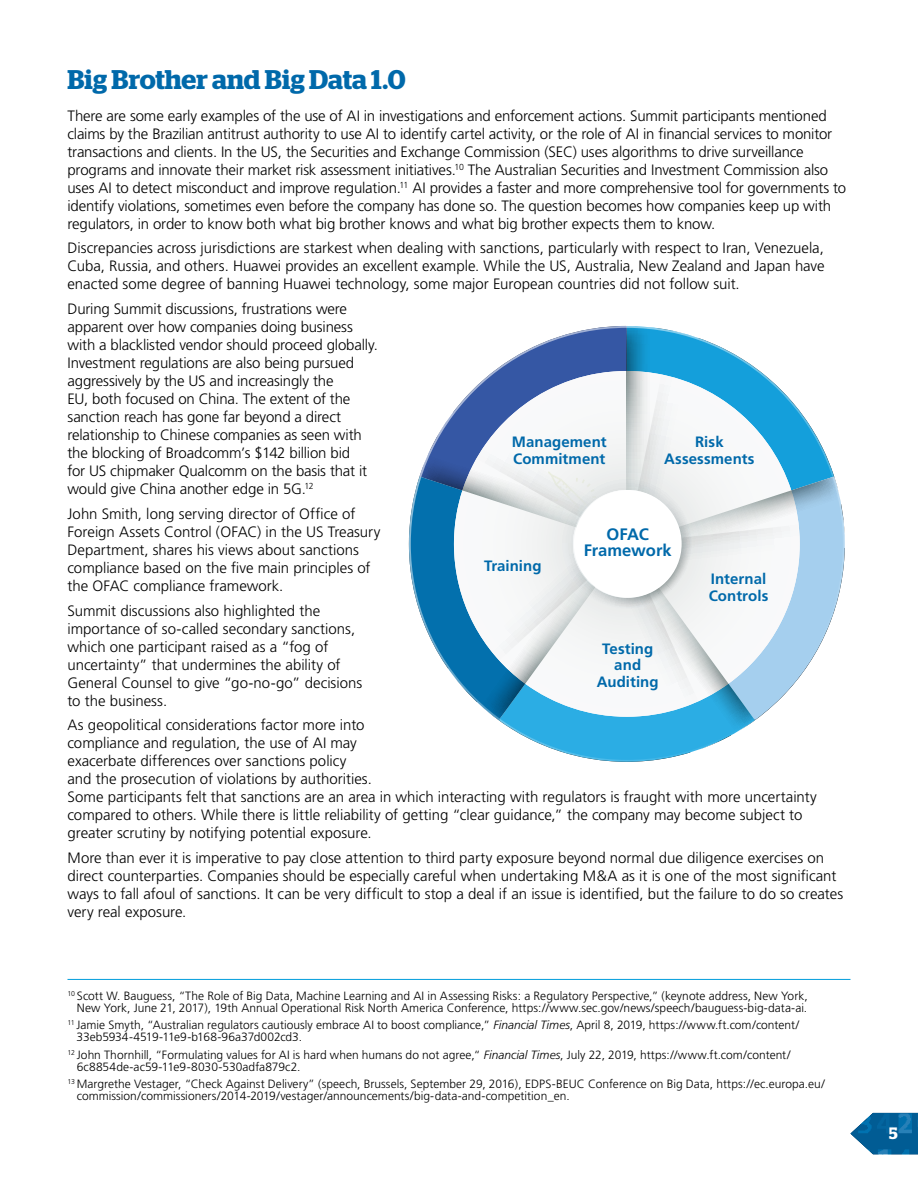
<style>
.page{position:relative;width:918px;height:1188px;background:#fff}
.page>*{position:absolute;margin:0;border:0;box-sizing:border-box;transform-origin:0 0}
.t1{font:600 27px "Stag";color:#0069aa}
.t2{font:700 16.5px/16.5px "Frutiger";letter-spacing:-.01em;color:#0069aa;text-align:center}
.t3{font:600 16.5px "Stag";color:#fff}
.t4{font:300 15px/18px "Frutiger";letter-spacing:-.005em;color:#000}
.t5{font:700 15px/16.5px "Frutiger";letter-spacing:.005em;color:#0069aa;text-align:center}
.t6{font:300 12px/12px "Frutiger";color:#000}
.s1{font-style:italic}
</style>
<div class="page">
<svg style="left:850px;top:1113px;width:68px;height:41px"></svg>
<hr style="left:68px;top:979px;width:782px;height:1px;background:#009ddc">
<svg style="left:409px;top:326px;width:436px;height:436px"></svg>
<div style="left:574px;top:490px;width:108px;height:108px;background:#fff;border-radius:50%"></div>
<h1 class="t1" style="left:68px;top:64px;width:340px">Big Brother and Big Data 1.0</h1>
<p class="t4" style="left:67px;top:106px;width:780px">There are some early examples of the use of AI in investigations and enforcement actions. Summit participants mentioned claims by the Brazilian antitrust authority to use AI to identify cartel activity, or the role of AI in financial services to monitor transactions and clients. In the US, the Securities and Exchange Commission (SEC) uses algorithms to drive surveillance programs and innovate their market risk assessment initiatives.<sup>10</sup> The Australian Securities and Investment Commission also uses AI to detect misconduct and improve regulation.<sup>11</sup> AI provides a faster and more comprehensive tool for governments to identify violations, sometimes even before the company has done so. The question becomes how companies keep up with regulators, in order to know both what big brother knows and what big brother expects them to know.</p>
<p class="t4" style="left:67px;top:239px;width:759px;text-align:justify">Discrepancies across jurisdictions are starkest when dealing with sanctions, particularly with respect to Iran, Venezuela, Cuba, Russia, and others. Huawei provides an excellent example. While the US, Australia, New Zealand and Japan have enacted some degree of banning Huawei technology, some major European countries did not follow suit.</p>
<p class="t4" style="left:67px;top:300px;width:312px">During Summit discussions, frustrations were apparent over how companies doing business with a blacklisted vendor should proceed globally.<br>Investment regulations are also being pursued aggressively by the US and increasingly the<br>EU, both focused on China. The extent of the sanction reach has gone far beyond a direct relationship to Chinese companies as seen with the blocking of Broadcomm’s $142 billion bid<br>for US chipmaker Qualcomm on the basis that it would give China another edge in 5G.<sup>12</sup></p>
<p class="t4" style="left:68px;top:505px;width:314px">John Smith, long serving director of Office of Foreign Assets Control (OFAC) in the US Treasury Department, shares his views about sanctions compliance based on the five main principles of the OFAC compliance framework.</p>
<p class="t4" style="left:68px;top:601px;width:296px">Summit discussions also highlighted the importance of so-called secondary sanctions, which one participant raised as a “fog of uncertainty” that undermines the ability of General Counsel to give “go-no-go” decisions to the business.</p>
<p class="t4" style="left:68px;top:716px;width:751px">As geopolitical considerations factor more into<br>compliance and regulation, the use of AI may<br>exacerbate differences over sanctions policy<br>and the prosecution of violations by authorities.<br>Some participants felt that sanctions are an area in which interacting with regulators is fraught with more uncertainty compared to others. While there is little reliability of getting “clear guidance,” the company may become subject to greater scrutiny by notifying potential exposure.</p>
<p class="t4" style="left:68px;top:849px;width:777px">More than ever it is imperative to pay close attention to third party exposure beyond normal due diligence exercises on direct counterparties. Companies should be especially careful when undertaking M&amp;A as it is one of the most significant ways to fall afoul of sanctions. It can be very difficult to stop a deal if an issue is identified, but the failure to do so creates very real exposure.</p>
<p class="t5" style="left:512px;top:434px;width:96px;text-align:left">Management<br>Commitment</p>
<p class="t5" style="left:664px;top:434px;width:92px">Risk<br>Assessments</p>
<p class="t2" style="left:584px;top:526px;width:89px">OFAC<br>Framework</p>
<p class="t5" style="left:484px;top:558px;width:59px">Training</p>
<p class="t5" style="left:709px;top:571px;width:61px;text-align:left">Internal<br>Controls</p>
<p class="t5" style="left:597px;top:640px;width:63px">Testing and<br>Auditing</p>
<p class="t6" style="left:68px;top:990px;width:742px;text-align:right"><sup>10</sup> Scott W. Bauguess, “The Role of Big Data, Machine Learning and AI in Assessing Risks: a Regulatory Perspective,” (keynote address, New York,<br>New York, June 21, 2017), 19th Annual Operational Risk North America Conference, https://www.sec.gov/news/speech/bauguess-big-data-ai.</p>
<p class="t6" style="left:77px;top:1019px;width:724px;text-indent:-9px"><sup>11</sup> Jamie Smyth, “Australian regulators cautiously embrace AI to boost compliance,” <span class="s1">Financial Times</span>, April 8, 2019, https://www.ft.com/content/<br>33eb5934-4519-11e9-b168-96a37d002cd3.</p>
<p class="t6" style="left:77px;top:1049px;width:715px;text-indent:-9px"><sup>12</sup> John Thornhill, “Formulating values for AI is hard when humans do not agree,“ <span class="s1">Financial Times</span>, July 22, 2019, https://www.ft.com/content/<br>6c8854de-ac59-11e9-8030-530adfa879c2.</p>
<p class="t6" style="left:77px;top:1078px;width:750px;text-indent:-9px"><sup>13</sup> Margrethe Vestager, “Check Against Delivery” (speech, Brussels, September 29, 2016), EDPS-BEUC Conference on Big Data, https://ec.europa.eu/ commission/commissioners/2014-2019/vestager/announcements/big-data-and-competition_en.</p>
<p class="t3" style="left:889px;top:1123px;width:10px">5</p>
</div>
